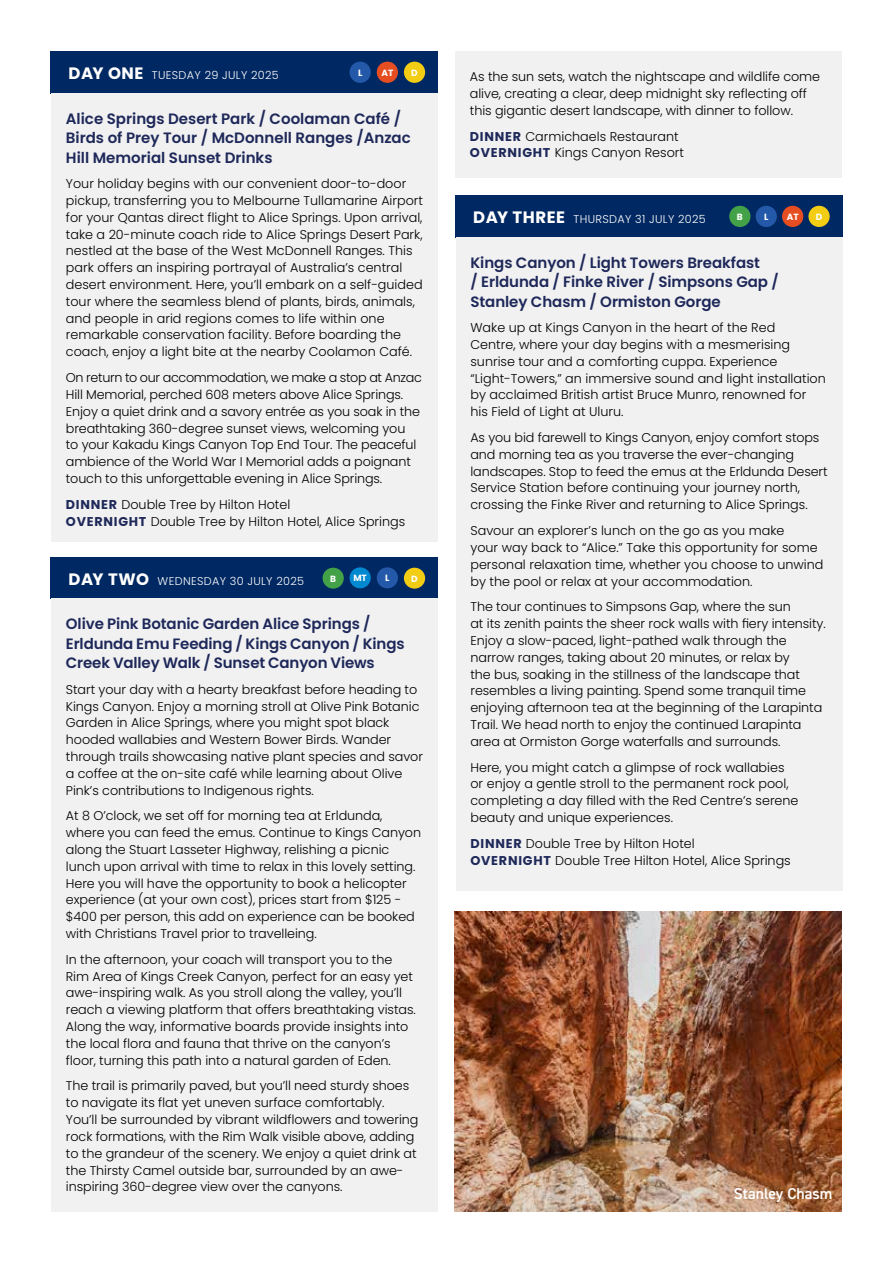
<style>
.page{position:relative;width:893px;height:1263px;background:#fff}
.page>*{position:absolute;margin:0;border:0;box-sizing:border-box;transform-origin:0 0}
.t1{font:600 15.75px "DIN2014";color:#fff}
.t2{font:600 15px/19.5px "Poppins";letter-spacing:-.005em;color:#1e2859}
.t3{font:300 12.75px/16.8px "Poppins";letter-spacing:-.005em;color:#000}
.t4{font:300 11.25px "Poppins";letter-spacing:.03em;color:#fff}
.t5{font:700 9px "Poppins";color:#fff}
.s1{font-weight:700;font-size:16.5px}
.s2{font-weight:700;color:#1e2859}
</style>
<div class="page">
<div style="left:50px;top:557px;width:388px;height:42px;background:#002862"></div>
<div style="left:455px;top:195px;width:387px;height:42px;background:#002862"></div>
<img style="left:455px;top:911px;width:387px;height:301px">
<div style="left:50px;top:51px;width:388px;height:42px;background:#002862"></div>
<div style="left:51px;top:93px;width:387px;height:448px;background:#f1f1f2"></div>
<div style="left:51px;top:599px;width:387px;height:613px;background:#f1f1f2"></div>
<div style="left:456px;top:237px;width:386px;height:654px;background:#f1f1f2"></div>
<div style="left:350px;top:567px;width:21px;height:21px;background:#0089d1;border-radius:50%"></div>
<div style="left:323px;top:568px;width:21px;height:21px;background:#43a147;border-radius:50%"></div>
<div style="left:404px;top:568px;width:21px;height:21px;background:#f2cd14;border-radius:50%"></div>
<div style="left:404px;top:62px;width:21px;height:21px;background:#f2cd14;border-radius:50%"></div>
<div style="left:350px;top:62px;width:21px;height:21px;background:#2459a9;border-radius:50%"></div>
<div style="left:377px;top:567px;width:21px;height:21px;background:#2459a9;border-radius:50%"></div>
<div style="left:377px;top:62px;width:21px;height:21px;background:#e64d21;border-radius:50%"></div>
<div style="left:808px;top:206px;width:22px;height:21px;background:#f2cd14;border-radius:50%"></div>
<div style="left:729px;top:206px;width:21px;height:21px;background:#43a147;border-radius:50%"></div>
<div style="left:756px;top:206px;width:21px;height:21px;background:#2459a9;border-radius:50%"></div>
<div style="left:782px;top:206px;width:21px;height:21px;background:#e64d21;border-radius:50%"></div>
<div style="left:455px;top:51px;width:387px;height:126px;background:#f1f1f2"></div>
<p class="t4" style="left:68px;top:68px;width:212px"><span class="s1">DAY ONE</span> TUESDAY 29 JULY 2025</p>
<p class="t2" style="left:66px;top:109px;width:346px">Alice Springs Desert Park / Coolaman Café /<br>Birds of Prey Tour / McDonnell Ranges /Anzac<br>Hill Memorial Sunset Drinks</p>
<p class="t3" style="left:66px;top:175px;width:359px">Your holiday begins with our convenient door-to-door pickup, transferring you to Melbourne Tullamarine Airport for your Qantas direct flight to Alice Springs. Upon arrival, take a 20-minute coach ride to Alice Springs Desert Park, nestled at the base of the West McDonnell Ranges. This park offers an inspiring portrayal of Australia’s central desert environment. Here, you’ll embark on a self-guided tour where the seamless blend of plants, birds, animals, and people in arid regions comes to life within one remarkable conservation facility. Before boarding the coach, enjoy a light bite at the nearby Coolamon Café.</p>
<p class="t3" style="left:66px;top:369px;width:357px">On return to our accommodation, we make a stop at Anzac Hill Memorial, perched 608 meters above Alice Springs.<br>Enjoy a quiet drink and a savory entrée as you soak in the breathtaking 360-degree sunset views, welcoming you<br>to your Kakadu Kings Canyon Top End Tour. The peaceful ambience of the World War I Memorial adds a poignant touch to this unforgettable evening in Alice Springs.</p>
<p class="t3" style="left:66px;top:496px;width:341px"><span class="s2">DINNER</span> Double Tree by Hilton Hotel<br><span class="s2">OVERNIGHT</span> Double Tree by Hilton Hotel, Alice Springs</p>
<p class="t5" style="left:358px;top:67px;width:6px">L</p>
<p class="t5" style="left:411px;top:67px;width:8px">D</p>
<p class="t5" style="left:381px;top:67px;width:13px">AT</p>
<p class="t4" style="left:68px;top:574px;width:237px"><span class="s1">DAY TWO</span> WEDNESDAY 30 JULY 2025</p>
<p class="t5" style="left:330px;top:573px;width:7px">B</p>
<p class="t5" style="left:353px;top:573px;width:15px">MT</p>
<p class="t5" style="left:411px;top:573px;width:8px">D</p>
<p class="t5" style="left:385px;top:573px;width:6px">L</p>
<p class="t2" style="left:66px;top:614px;width:340px">Olive Pink Botanic Garden Alice Springs /<br>Erldunda Emu Feeding / Kings Canyon / Kings<br>Creek Valley Walk / Sunset Canyon Views</p>
<p class="t3" style="left:66px;top:681px;width:359px">Start your day with a hearty breakfast before heading to Kings Canyon. Enjoy a morning stroll at Olive Pink Botanic Garden in Alice Springs, where you might spot black hooded wallabies and Western Bower Birds. Wander through trails showcasing native plant species and savor a coffee at the on-site café while learning about Olive Pink’s contributions to Indigenous rights.</p>
<p class="t3" style="left:66px;top:807px;width:357px">At 8 O’clock, we set off for morning tea at Erldunda, where you can feed the emus. Continue to Kings Canyon along the Stuart Lasseter Highway, relishing a picnic lunch upon arrival with time to relax in this lovely setting.<br>Here you will have the opportunity to book a helicopter experience (at your own cost), prices start from $125 - $400 per person, this add on experience can be booked with Christians Travel prior to travelleing.</p>
<p class="t3" style="left:66px;top:951px;width:351px">In the afternoon, your coach will transport you to the Rim Area of Kings Creek Canyon, perfect for an easy yet awe-inspiring walk. As you stroll along the valley, you’ll reach a viewing platform that offers breathtaking vistas.<br>Along the way, informative boards provide insights into the local flora and fauna that thrive on the canyon’s floor, turning this path into a natural garden of Eden.</p>
<p class="t3" style="left:66px;top:1078px;width:354px">The trail is primarily paved, but you’ll need sturdy shoes to navigate its flat yet uneven surface comfortably.<br>You’ll be surrounded by vibrant wildflowers and towering rock formations, with the Rim Walk visible above, adding to the grandeur of the scenery. We enjoy a quiet drink at the Thirsty Camel outside bar, surrounded by an awe&shy;inspiring 360-degree view over the canyons.</p>
<p class="t3" style="left:470px;top:68px;width:352px">As the sun sets, watch the nightscape and wildlife come alive, creating a clear, deep midnight sky reflecting off this gigantic desert landscape, with dinner to follow.</p>
<p class="t3" style="left:470px;top:128px;width:216px"><span class="s2">DINNER</span> Carmichaels Restaurant<br><span class="s2">OVERNIGHT</span> Kings Canyon Resort</p>
<p class="t4" style="left:473px;top:212px;width:234px"><span class="s1">DAY THREE</span> THURSDAY 31 JULY 2025</p>
<p class="t5" style="left:737px;top:211px;width:7px">B</p>
<p class="t5" style="left:764px;top:211px;width:6px">L</p>
<p class="t5" style="left:787px;top:211px;width:13px">AT</p>
<p class="t5" style="left:816px;top:211px;width:8px">D</p>
<p class="t2" style="left:470px;top:253px;width:310px">Kings Canyon / Light Towers Breakfast<br>/ Erldunda / Finke River / Simpsons Gap /<br>Stanley Chasm / Ormiston Gorge</p>
<p class="t3" style="left:470px;top:319px;width:357px">Wake up at Kings Canyon in the heart of the Red<br>Centre, where your day begins with a mesmerising sunrise tour and a comforting cuppa. Experience “Light-Towers,” an immersive sound and light installation by acclaimed British artist Bruce Munro, renowned for his Field of Light at Uluru.</p>
<p class="t3" style="left:470px;top:429px;width:359px">As you bid farewell to Kings Canyon, enjoy comfort stops and morning tea as you traverse the ever-changing landscapes. Stop to feed the emus at the Erldunda Desert Service Station before continuing your journey north, crossing the Finke River and returning to Alice Springs.</p>
<p class="t3" style="left:470px;top:522px;width:355px">Savour an explorer’s lunch on the go as you make<br>your way back to “Alice.” Take this opportunity for some personal relaxation time, whether you choose to unwind by the pool or relax at your accommodation.</p>
<p class="t3" style="left:470px;top:598px;width:357px">The tour continues to Simpsons Gap, where the sun<br>at its zenith paints the sheer rock walls with fiery intensity.<br>Enjoy a slow-paced, light-pathed walk through the narrow ranges, taking about 20 minutes, or relax by<br>the bus, soaking in the stillness of the landscape that resembles a living painting. Spend some tranquil time enjoying afternoon tea at the beginning of the Larapinta Trail. We head north to enjoy the continued Larapinta area at Ormiston Gorge waterfalls and surrounds.</p>
<p class="t3" style="left:470px;top:759px;width:330px">Here, you might catch a glimpse of rock wallabies or enjoy a gentle stroll to the permanent rock pool, completing a day filled with the Red Centre’s serene beauty and unique experiences.</p>
<p class="t3" style="left:470px;top:835px;width:322px"><span class="s2">DINNER</span> Double Tree by Hilton Hotel<br><span class="s2">OVERNIGHT</span> Double Tree Hilton Hotel, Alice Springs</p>
<p class="t1" style="left:734px;top:1183px;width:100px">Stanley Chasm</p>
</div>
